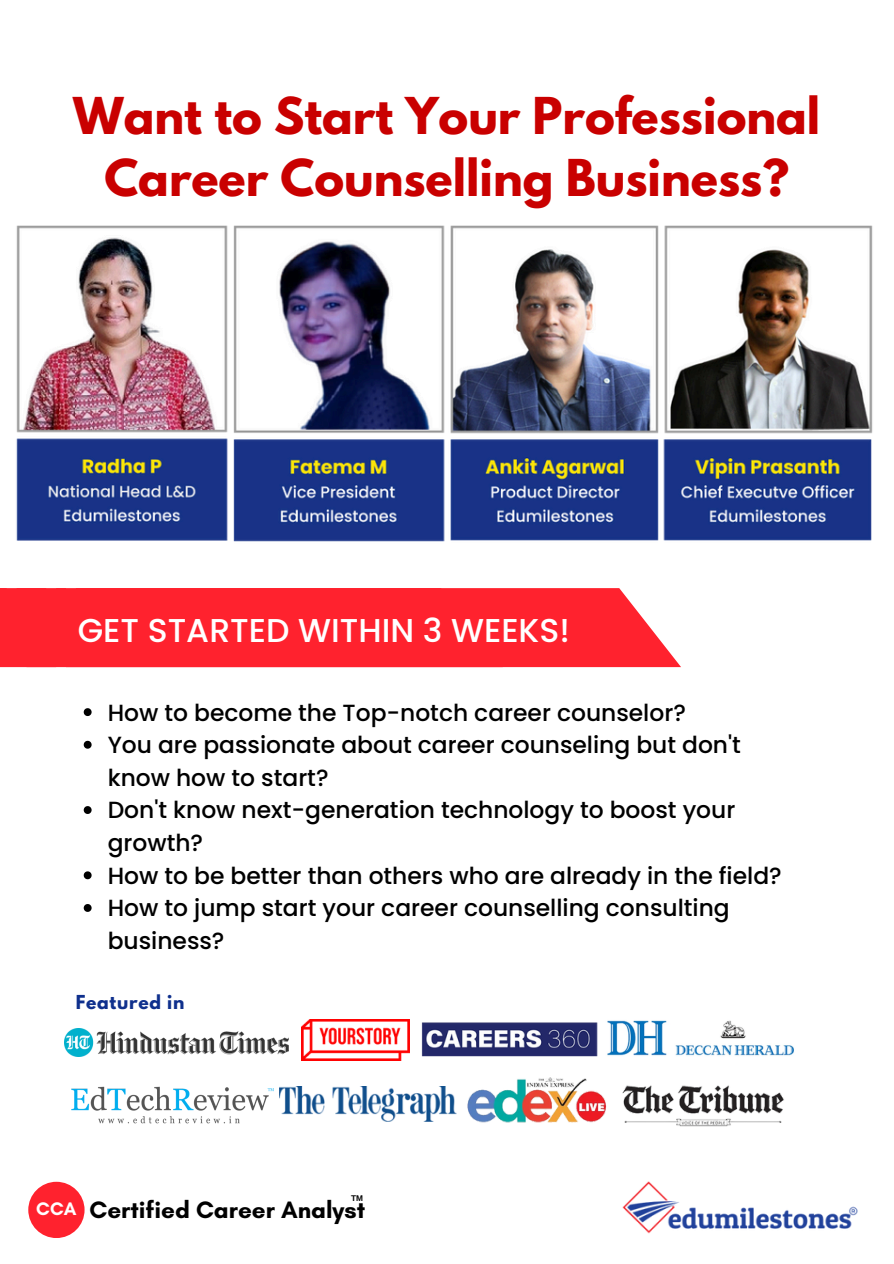
<style>
.page{position:relative;width:894px;height:1264px;background:#fff}
.page>*{position:absolute;margin:0;border:0;box-sizing:border-box;transform-origin:0 0}
.t1{font:700 45px/61.8px "League Spartan";color:#c90000;text-align:center}
.t2{font:500 33px "Poppins";color:#fff}
.t3{font:700 24.15px "Glacial Indifference";color:#000}
.t4{font:500 23.4px/32.7px "Poppins";color:#000}
.t5{font:700 18.45px "Glacial Indifference";color:#fff}
.t6{font:700 17.1px "League Spartan";letter-spacing:.045em;color:#0f308d}
.t7{font:700 8.25px "Arimo";color:#000}
</style>
<div class="page">
<svg style="left:502px;top:598px;width:178px;height:69px;background:#ff424c"></svg>
<div style="left:0;top:598px;width:502px;height:69px;background:#ff222e"></div>
<img style="left:622px;top:1181px;width:236px;height:53px">
<div style="left:28px;top:1181px;width:57px;height:56px;background:#ff222e;border-radius:50%"></div>
<img style="left:0;top:225px;width:873px;height:373px">
<svg style="left:84px;top:708px;width:8px;height:8px"></svg>
<svg style="left:84px;top:740px;width:8px;height:8px"></svg>
<svg style="left:84px;top:806px;width:8px;height:8px"></svg>
<svg style="left:84px;top:871px;width:8px;height:8px"></svg>
<svg style="left:84px;top:904px;width:8px;height:7px"></svg>
<img style="left:302px;top:1019px;width:108px;height:41px">
<img style="left:65px;top:1028px;width:224px;height:28px">
<img style="left:607px;top:1020px;width:187px;height:36px">
<img style="left:421px;top:1022px;width:177px;height:35px">
<img style="left:71px;top:1086px;width:202px;height:38px">
<img style="left:279px;top:1086px;width:178px;height:35px">
<img style="left:467px;top:1077px;width:140px;height:46px">
<img style="left:622px;top:1085px;width:162px;height:41px">
<p class="t1" style="left:73px;top:91px;width:748px">Want to Start Your Professional<br>Career Counselling Business?</p>
<h2 class="t2" style="left:78px;top:607px;width:493px">GET STARTED WITHIN 3 WEEKS!</h2>
<p class="t4" style="left:108px;top:696px;width:579px">How to become the Top-notch career counselor?</p>
<p class="t4" style="left:108px;top:728px;width:634px">You are passionate about career counseling but don't know how to start?</p>
<p class="t4" style="left:108px;top:794px;width:629px">Don't know next-generation technology to boost your growth?</p>
<p class="t4" style="left:108px;top:859px;width:675px">How to be better than others who are already in the field?</p>
<p class="t4" style="left:108px;top:891px;width:623px">How to jump start your career counselling consulting business?</p>
<h5 class="t6" style="left:76px;top:993px;width:110px">Featured in</h5>
<p class="t7" style="left:351px;top:1193px;width:13px">TM</p>
<p class="t5" style="left:36px;top:1197px;width:42px">CCA</p>
<p class="t3" style="left:89px;top:1195px;width:277px">Certified Career Analyst</p>
</div>
